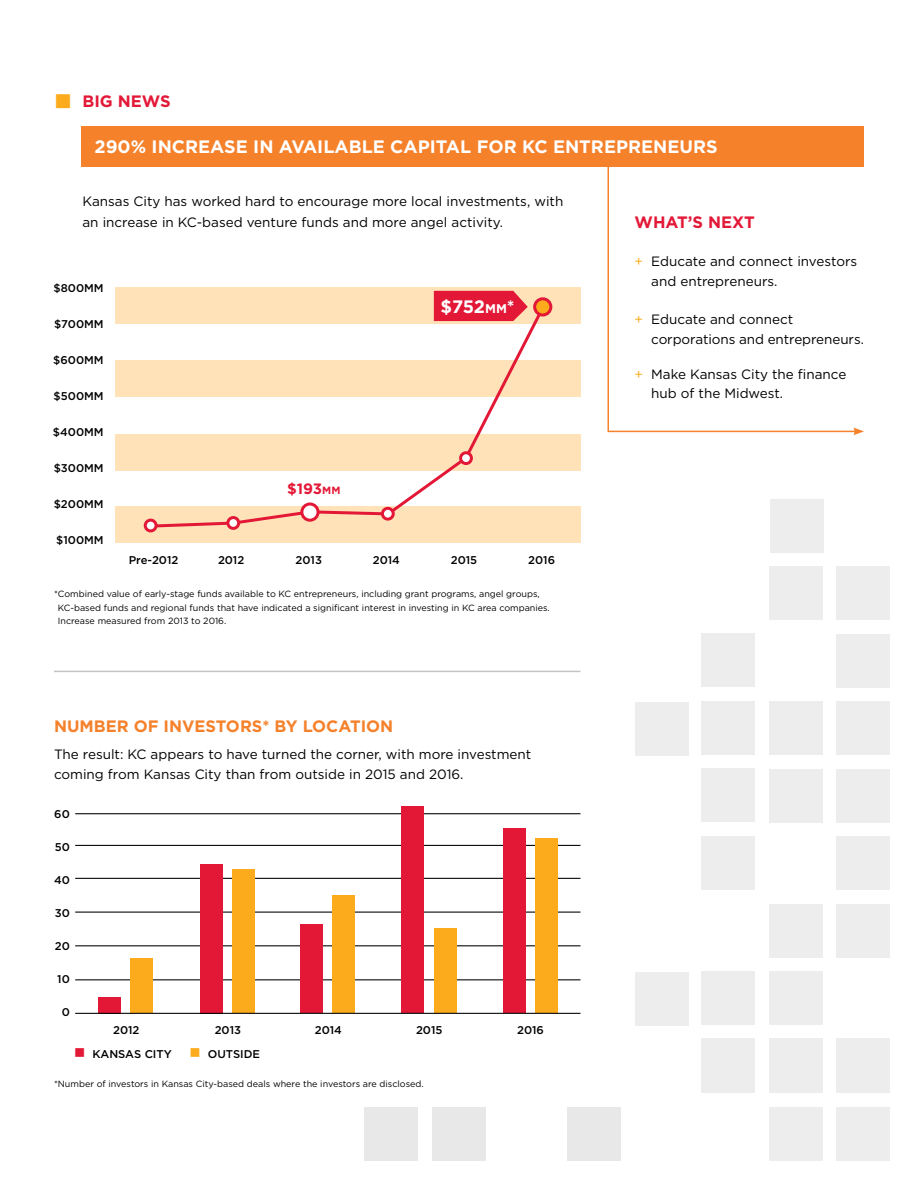
<style>
.page{position:relative;width:918px;height:1188px;background:#fff}
.page>*{position:absolute;margin:0;border:0;box-sizing:border-box;transform-origin:0 0}
.t1{font:700 18px "Gotham";color:#fff}
.t2{font:700 16.5px "Gotham";color:#f5812b}
.t3{font:700 16.5px "Gotham";color:#e31837}
.t4{font:700 15px "Gotham";color:#e31837}
.t5{font:13.5px/19.5px "Gotham";color:#000}
.t6{font:500 11.25px "Gotham";color:#000}
.t7{font:9px/13.5px "Gotham";color:#000}
.s1{color:#fbab1b}
.s2{font-size:10.5px}
.s3{font-size:12.6px}
.s4{font-style:inherit}
.s5{color:#e31837}
</style>
<div class="page">
<div style="left:81px;top:126px;width:783px;height:40px;background:#f5812b"></div>
<svg style="left:607px;top:166px;width:250px;height:267px"></svg>
<svg style="left:853px;top:428px;width:11px;height:7px"></svg>
<div style="left:836px;top:1107px;width:54px;height:54px;background:#ededee"></div>
<div style="left:836px;top:1039px;width:54px;height:54px;background:#ededee"></div>
<div style="left:836px;top:904px;width:54px;height:54px;background:#ededee"></div>
<div style="left:836px;top:836px;width:54px;height:54px;background:#ededee"></div>
<div style="left:836px;top:769px;width:54px;height:54px;background:#ededee"></div>
<div style="left:836px;top:701px;width:54px;height:54px;background:#ededee"></div>
<div style="left:836px;top:634px;width:54px;height:54px;background:#ededee"></div>
<div style="left:836px;top:566px;width:54px;height:54px;background:#ededee"></div>
<div style="left:769px;top:1107px;width:54px;height:54px;background:#ededee"></div>
<div style="left:769px;top:1039px;width:54px;height:54px;background:#ededee"></div>
<div style="left:769px;top:971px;width:54px;height:54px;background:#ededee"></div>
<div style="left:769px;top:904px;width:54px;height:54px;background:#ededee"></div>
<div style="left:769px;top:769px;width:54px;height:54px;background:#ededee"></div>
<div style="left:769px;top:701px;width:54px;height:54px;background:#ededee"></div>
<div style="left:769px;top:566px;width:54px;height:54px;background:#ededee"></div>
<div style="left:770px;top:499px;width:54px;height:54px;background:#ededee"></div>
<div style="left:701px;top:1039px;width:54px;height:54px;background:#ededee"></div>
<div style="left:701px;top:971px;width:54px;height:54px;background:#ededee"></div>
<div style="left:701px;top:836px;width:54px;height:54px;background:#ededee"></div>
<div style="left:701px;top:768px;width:54px;height:54px;background:#ededee"></div>
<div style="left:701px;top:701px;width:54px;height:54px;background:#ededee"></div>
<div style="left:701px;top:633px;width:54px;height:54px;background:#ededee"></div>
<div style="left:635px;top:972px;width:54px;height:54px;background:#ededee"></div>
<div style="left:635px;top:702px;width:54px;height:54px;background:#ededee"></div>
<hr style="left:54px;top:671px;width:526px;height:1px;background:#c4c3c4">
<div style="left:364px;top:1107px;width:54px;height:54px;background:#e8e8e8"></div>
<div style="left:432px;top:1107px;width:54px;height:54px;background:#e8e8e8"></div>
<div style="left:567px;top:1107px;width:54px;height:54px;background:#e8e8e8"></div>
<hr style="left:75px;top:813px;width:505px;height:1px;background:#000">
<hr style="left:75px;top:845px;width:505px;height:1px;background:#000">
<hr style="left:75px;top:878px;width:505px;height:1px;background:#000">
<hr style="left:75px;top:912px;width:505px;height:1px;background:#000">
<hr style="left:75px;top:945px;width:505px;height:1px;background:#000">
<hr style="left:75px;top:979px;width:505px;height:1px;background:#000">
<div style="left:98px;top:997px;width:23px;height:16px;background:#e31837"></div>
<div style="left:131px;top:958px;width:22px;height:55px;background:#fbab1b"></div>
<div style="left:200px;top:864px;width:23px;height:149px;background:#e31837"></div>
<div style="left:233px;top:869px;width:22px;height:144px;background:#fbab1b"></div>
<div style="left:300px;top:924px;width:22px;height:89px;background:#e31837"></div>
<div style="left:333px;top:895px;width:22px;height:118px;background:#fbab1b"></div>
<div style="left:402px;top:807px;width:22px;height:206px;background:#e31837"></div>
<div style="left:434px;top:928px;width:22px;height:85px;background:#fbab1b"></div>
<div style="left:503px;top:828px;width:23px;height:185px;background:#e31837"></div>
<div style="left:536px;top:838px;width:22px;height:175px;background:#fbab1b"></div>
<hr style="left:75px;top:1013px;width:505px;height:1px;background:#000">
<div style="left:115px;top:506px;width:466px;height:37px;background:#ffe2b8"></div>
<div style="left:115px;top:434px;width:466px;height:37px;background:#ffe2b8"></div>
<div style="left:115px;top:360px;width:466px;height:36px;background:#ffe2b8"></div>
<div style="left:115px;top:287px;width:466px;height:37px;background:#ffe2b8"></div>
<svg style="left:144px;top:303px;width:403px;height:226px"></svg>
<div style="left:145px;top:520px;width:11px;height:11px;background:#fff;border-radius:50%"></div>
<div style="left:144px;top:519px;width:14px;height:13px;border:3px solid #e31837;border-radius:50%"></div>
<div style="left:228px;top:518px;width:11px;height:10px;background:#fff;border-radius:50%"></div>
<div style="left:226px;top:516px;width:14px;height:14px;border:3px solid #e31837;border-radius:50%"></div>
<svg style="left:302px;top:504px;width:16px;height:16px"></svg>
<div style="left:300px;top:502px;width:20px;height:20px;border:3px solid #e31837;border-radius:50%"></div>
<div style="left:382px;top:508px;width:11px;height:11px;background:#fff;border-radius:50%"></div>
<div style="left:381px;top:507px;width:14px;height:14px;border:3px solid #e31837;border-radius:50%"></div>
<div style="left:461px;top:453px;width:10px;height:11px;background:#fff;border-radius:50%"></div>
<div style="left:459px;top:451px;width:14px;height:14px;border:3px solid #e31837;border-radius:50%"></div>
<div style="left:535px;top:299px;width:16px;height:16px;background:#fbab1b;border-radius:50%"></div>
<div style="left:533px;top:297px;width:19px;height:20px;border:3px solid #e31837;border-radius:50%"></div>
<svg style="left:434px;top:291px;width:94px;height:30px;background:#e52741"></svg>
<p class="t3" style="left:54px;top:92px;width:118px"><span class="s1">■</span> BIG NEWS</p>
<h1 class="t1" style="left:94px;top:136px;width:625px">290% INCREASE IN AVAILABLE CAPITAL FOR KC ENTREPRENEURS</h1>
<p class="t5" style="left:82px;top:191px;width:482px;line-height:21px">Kansas City has worked hard to encourage more local investments, with an increase in KC-based venture funds and more angel activity.</p>
<p class="t6" style="left:54px;top:282px;width:52px">$800MM</p>
<p class="t6" style="left:54px;top:318px;width:51px">$700MM</p>
<p class="t6" style="left:53px;top:354px;width:52px">$600MM</p>
<p class="t6" style="left:54px;top:390px;width:52px">$500MM</p>
<p class="t6" style="left:53px;top:426px;width:52px">$400MM</p>
<p class="t6" style="left:54px;top:462px;width:51px">$300MM</p>
<p class="t6" style="left:54px;top:498px;width:51px">$200MM</p>
<p class="t6" style="left:56px;top:534px;width:49px">$100MM</p>
<p class="t4" style="left:287px;top:480px;width:55px">$193<span class="s2">MM</span></p>
<h1 class="t1" style="left:441px;top:296px;width:76px">$752<span class="s3">MM</span><span class="s4">*</span></h1>
<p class="t6" style="left:129px;top:554px;width:51px">Pre-2012</p>
<p class="t6" style="left:218px;top:554px;width:28px">2012</p>
<p class="t6" style="left:296px;top:554px;width:28px">2013</p>
<p class="t6" style="left:373px;top:554px;width:29px">2014</p>
<p class="t6" style="left:451px;top:554px;width:28px">2015</p>
<p class="t6" style="left:528px;top:554px;width:28px">2016</p>
<p class="t7" style="left:58px;top:587px;width:493px;text-indent:-4px">*Combined value of early-stage funds available to KC entrepreneurs, including grant programs, angel groups,<br>KC-based funds and regional funds that have indicated a significant interest in investing in KC area companies.<br>Increase measured from 2013 to 2016.</p>
<p class="t2" style="left:54px;top:717px;width:341px">NUMBER OF INVESTORS* BY LOCATION</p>
<p class="t5" style="left:54px;top:744px;width:479px">The result: KC appears to have turned the corner, with more investment coming from Kansas City than from outside in 2015 and 2016.</p>
<p class="t6" style="left:54px;top:808px;width:17px">60</p>
<p class="t6" style="left:55px;top:841px;width:17px">50</p>
<p class="t6" style="left:54px;top:874px;width:17px">40</p>
<p class="t6" style="left:55px;top:907px;width:17px">30</p>
<p class="t6" style="left:55px;top:940px;width:17px">20</p>
<p class="t6" style="left:57px;top:973px;width:14px">10</p>
<p class="t6" style="left:62px;top:1006px;width:10px">0</p>
<p class="t6" style="left:113px;top:1024px;width:28px">2012</p>
<p class="t6" style="left:215px;top:1024px;width:28px">2013</p>
<p class="t6" style="left:315px;top:1024px;width:29px">2014</p>
<p class="t6" style="left:416px;top:1024px;width:28px">2015</p>
<p class="t6" style="left:517px;top:1024px;width:28px">2016</p>
<p class="t6" style="left:74px;top:1048px;width:187px"><span class="s5">■</span> KANSAS CITY <span class="s1">■</span> OUTSIDE</p>
<p class="t7" style="left:54px;top:1077px;width:371px">*Number of investors in Kansas City-based deals where the investors are disclosed.</p>
<p class="t3" style="left:634px;top:213px;width:122px">WHAT’S NEXT</p>
<p class="t5" style="left:651px;top:252px;width:208px;text-indent:-17px"><span class="s1">+</span> Educate and connect investors and entrepreneurs.</p>
<p class="t5" style="left:651px;top:309px;width:214px;text-indent:-17px"><span class="s1">+</span> Educate and connect corporations and entrepreneurs.</p>
<p class="t5" style="left:651px;top:364px;width:197px;text-indent:-17px"><span class="s1">+</span> Make Kansas City the finance hub of the Midwest.</p>
</div>
